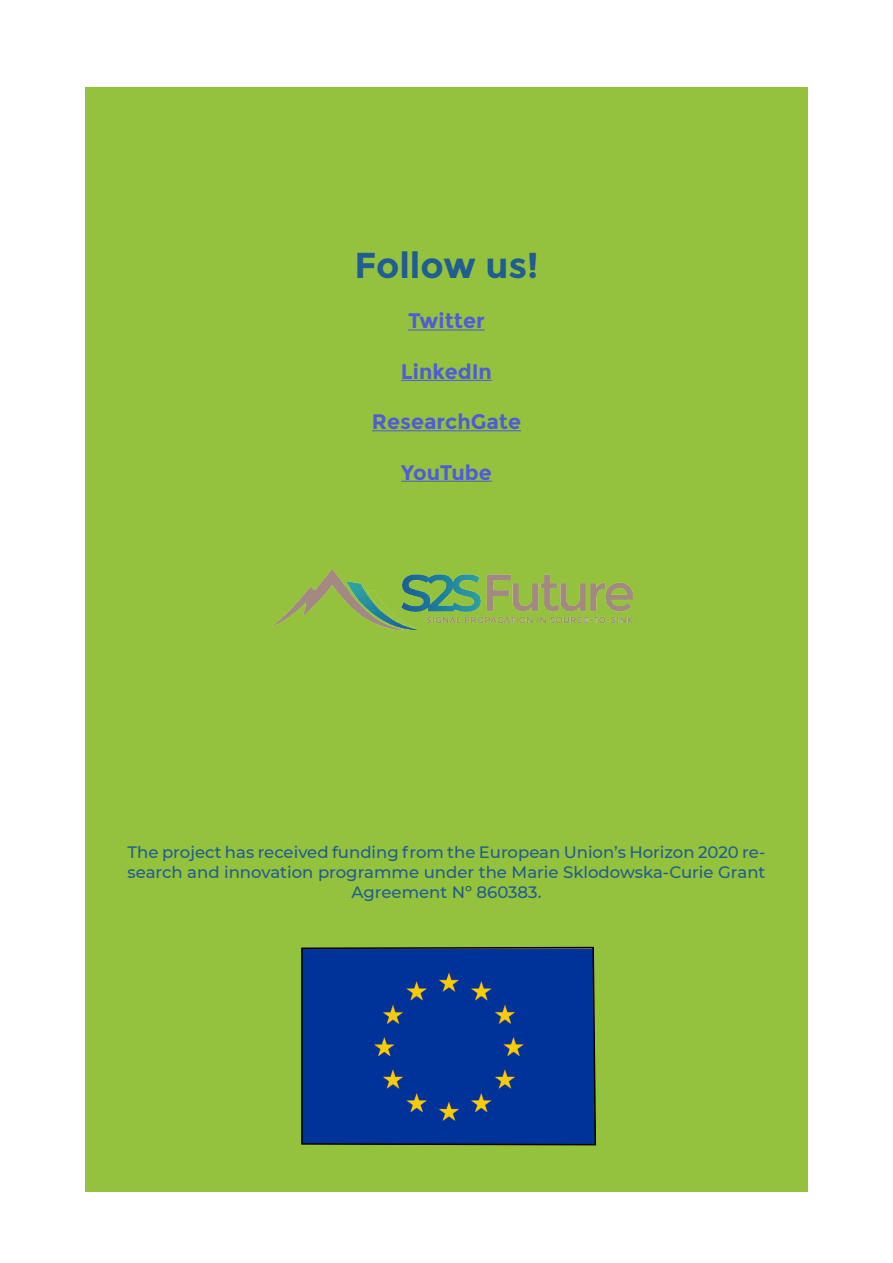
<style>
.page{position:relative;width:893px;height:1263px;background:#fff}
.page>*{position:absolute;margin:0;border:0;box-sizing:border-box;transform-origin:0 0}
.Folio-_Section_title{font:700 36px "Montserrat";color:#205d91}
.Folio-_Section_title-2{font:700 21px "Montserrat";color:#4f5cd6}
.Folio-_Section_title-3{font:500 16.5px/19.8px "Montserrat";color:#205d91;text-align:center}
</style>
<div class="page">
<div style="left:85px;top:87px;width:723px;height:587px;background:#95c23d"></div>
<div style="left:85px;top:673px;width:723px;height:519px;background:#95c23d"></div>
<svg style="left:301px;top:946px;width:296px;height:200px;background:#09388f"></svg>
<hr style="left:408px;top:329px;width:77px;height:1px;background:#4f5cd6">
<hr style="left:401px;top:380px;width:91px;height:1px;background:#4f5cd6">
<hr style="left:372px;top:430px;width:149px;height:1px;background:#4f5cd6">
<hr style="left:401px;top:481px;width:91px;height:1px;background:#4f5cd6">
<img style="left:272px;top:569px;width:360px;height:62px">
<p class="Folio-_Section_title" style="left:354px;top:244px;width:186px">Follow us!</p>
<p class="Folio-_Section_title-2" style="left:408px;top:308px;width:78px">Twitter</p>
<p class="Folio-_Section_title-2" style="left:401px;top:359px;width:93px">LinkedIn</p>
<p class="Folio-_Section_title-2" style="left:372px;top:409px;width:151px">ResearchGate</p>
<p class="Folio-_Section_title-2" style="left:401px;top:460px;width:92px">YouTube</p>
<p class="Folio-_Section_title-3" style="left:128px;top:842px;width:639px">The project has received funding from the European Union’s Horizon 2020 re&shy;search and innovation programme under the Marie Sklodowska-Curie Grant<br>Agreement Nº 860383.</p>
</div>
